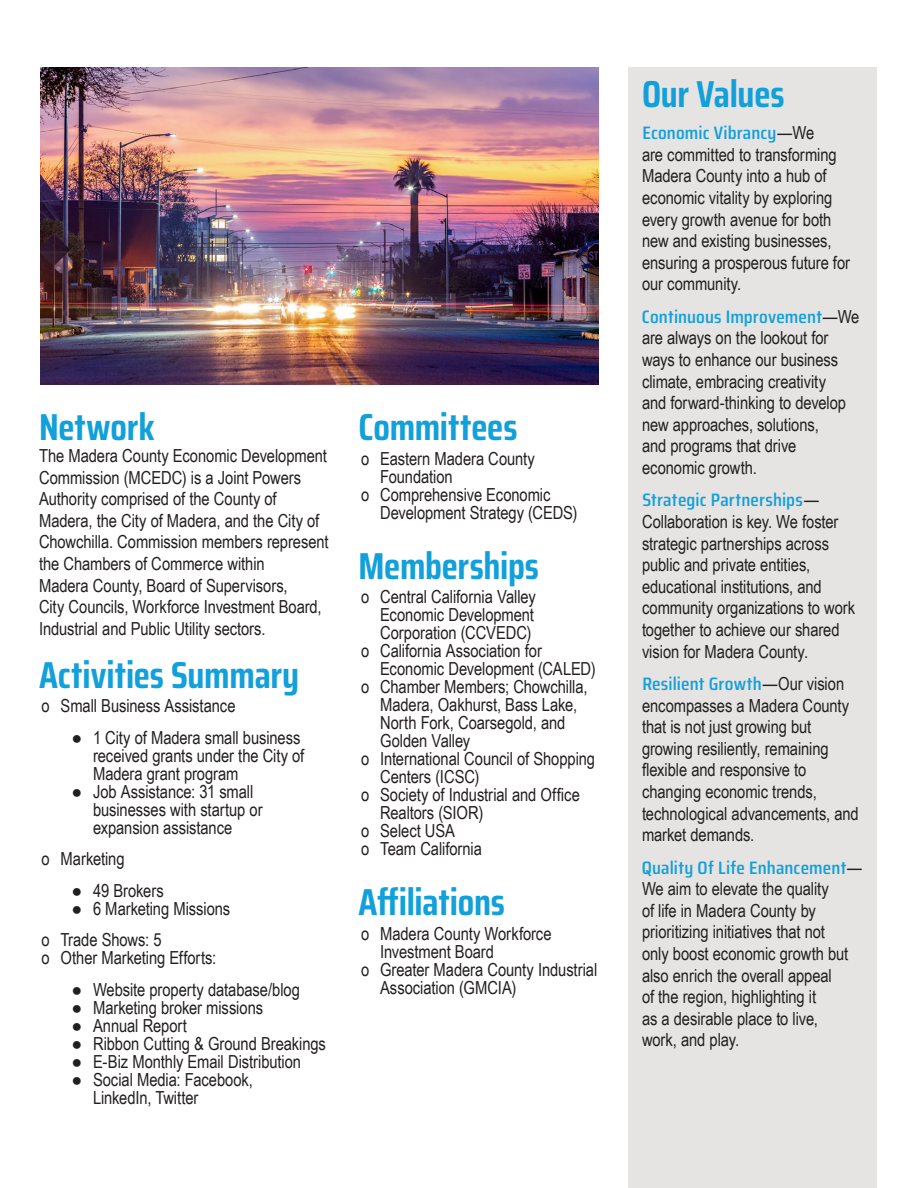
<style>
.page{position:relative;width:918px;height:1188px;background:#fff}
.page>*{position:absolute;margin:0;border:0;box-sizing:border-box;transform-origin:0 0}
.Head_1_Section{font:700 37.5px "Saira Condensed";letter-spacing:-.005em;color:#12a0db}
.Body__Base{font:18px/21.6px "Arial Narrow";letter-spacing:-.005em;color:#231f20}
.Body_Bullet__tabbed__1{font:18px/18px "Arial Narrow";letter-spacing:-.005em;color:#231f20}
.Body_Bullet__tabbed__2{font:18px/18px "Arial Narrow";letter-spacing:-.005em;color:#231f20}
.s1{font-family:"Saira Condensed";font-weight:600;color:#12a0db}
</style>
<div class="page">
<div style="left:628px;top:68px;width:250px;height:1120px;background:#e6e4e3"></div>
<img style="left:40px;top:68px;width:558px;height:317px">
<p class="Head_1_Section" style="left:39px;top:398px;width:117px">Network</p>
<p class="Body__Base" style="left:39px;top:444px;width:291px">The Madera County Economic Development Commission (MCEDC) is a Joint Powers Authority comprised of the County of Madera, the City of Madera, and the City of Chowchilla. Commission members represent the Chambers of Commerce within<br>Madera County, Board of Supervisors,<br>City Councils, Workforce Investment Board, Industrial and Public Utility sectors.</p>
<p class="Head_1_Section" style="left:39px;top:645px;width:262px">Activities Summary</p>
<p class="Body_Bullet__tabbed__1" style="left:42px;top:696px;width:195px">o Small Business Assistance</p>
<p class="Body_Bullet__tabbed__2" style="left:93px;top:728px;width:213px;text-indent:-22px">● 1 City of Madera small business received grants under the City of<br>Madera grant program</p>
<p class="Body_Bullet__tabbed__2" style="left:93px;top:782px;width:171px;text-indent:-22px">● Job Assistance: 31 small businesses with startup or expansion assistance</p>
<p class="Body_Bullet__tabbed__1" style="left:42px;top:849px;width:84px">o Marketing</p>
<p class="Body_Bullet__tabbed__2" style="left:71px;top:881px;width:94px">● 49 Brokers</p>
<p class="Body_Bullet__tabbed__2" style="left:71px;top:899px;width:160px">● 6 Marketing Missions</p>
<p class="Body_Bullet__tabbed__1" style="left:42px;top:930px;width:121px">o Trade Shows: 5</p>
<p class="Body_Bullet__tabbed__1" style="left:42px;top:948px;width:176px">o Other Marketing Efforts:</p>
<p class="Body_Bullet__tabbed__2" style="left:71px;top:980px;width:230px">● Website property database/blog</p>
<p class="Body_Bullet__tabbed__2" style="left:71px;top:998px;width:193px">● Marketing broker missions</p>
<p class="Body_Bullet__tabbed__2" style="left:71px;top:1016px;width:117px">● Annual Report</p>
<p class="Body_Bullet__tabbed__2" style="left:71px;top:1034px;width:256px">● Ribbon Cutting &amp; Ground Breakings</p>
<p class="Body_Bullet__tabbed__2" style="left:71px;top:1052px;width:231px">● E-Biz Monthly Email Distribution</p>
<p class="Body_Bullet__tabbed__2" style="left:93px;top:1070px;width:161px;text-indent:-22px">● Social Media: Facebook,<br>LinkedIn, Twitter</p>
<p class="Head_1_Section" style="left:358px;top:398px;width:160px">Committees</p>
<p class="Body_Bullet__tabbed__1" style="left:380px;top:449px;width:156px;text-indent:-19px">o Eastern Madera County<br>Foundation</p>
<p class="Body_Bullet__tabbed__1" style="left:380px;top:485px;width:199px;text-indent:-19px">o Comprehensive Economic<br>Development Strategy (CEDS)</p>
<p class="Head_1_Section" style="left:358px;top:536px;width:182px">Memberships</p>
<p class="Body_Bullet__tabbed__1" style="left:380px;top:587px;width:157px;text-align:justify;text-indent:-19px">o Central California Valley Economic Development Corporation (CCVEDC)</p>
<p class="Body_Bullet__tabbed__1" style="left:380px;top:641px;width:217px;text-indent:-19px">o California Association for<br>Economic Development (CALED)</p>
<p class="Body_Bullet__tabbed__1" style="left:380px;top:677px;width:209px;text-indent:-19px">o Chamber Members; Chowchilla,<br>Madera, Oakhurst, Bass Lake,<br>North Fork, Coarsegold, and<br>Golden Valley</p>
<p class="Body_Bullet__tabbed__1" style="left:380px;top:749px;width:217px;text-indent:-19px">o International Council of Shopping<br>Centers (ICSC)</p>
<p class="Body_Bullet__tabbed__1" style="left:380px;top:785px;width:201px;text-indent:-19px">o Society of Industrial and Office<br>Realtors (SIOR)</p>
<p class="Body_Bullet__tabbed__1" style="left:361px;top:821px;width:96px">o Select USA</p>
<p class="Body_Bullet__tabbed__1" style="left:361px;top:839px;width:122px">o Team California</p>
<p class="Head_1_Section" style="left:358px;top:872px;width:148px">Affiliations</p>
<p class="Body_Bullet__tabbed__1" style="left:380px;top:924px;width:173px;text-indent:-19px">o Madera County Workforce<br>Investment Board</p>
<p class="Body_Bullet__tabbed__1" style="left:380px;top:960px;width:219px;text-indent:-19px">o Greater Madera County Industrial<br>Association (GMCIA)</p>
<p class="Head_1_Section" style="left:642px;top:64px;width:144px">Our Values</p>
<p class="Body__Base" style="left:642px;top:121px;width:210px"><span class="s1">Economic Vibrancy</span>—We<br>are committed to transforming<br>Madera County into a hub of economic vitality by exploring every growth avenue for both new and existing businesses, ensuring a prosperous future for our community.</p>
<p class="Body__Base" style="left:642px;top:305px;width:219px"><span class="s1">Continuous Improvement</span>—We are always on the lookout for ways to enhance our business climate, embracing creativity<br>and forward-thinking to develop new approaches, solutions,<br>and programs that drive economic growth.</p>
<p class="Body__Base" style="left:642px;top:489px;width:215px"><span class="s1">Strategic Partnerships</span>—<br>Collaboration is key. We foster strategic partnerships across public and private entities, educational institutions, and community organizations to work together to achieve our shared vision for Madera County.</p>
<p class="Body__Base" style="left:642px;top:672px;width:218px"><span class="s1">Resilient Growth</span>—Our vision encompasses a Madera County that is not just growing but growing resiliently, remaining flexible and responsive to changing economic trends, technological advancements, and market demands.</p>
<p class="Body__Base" style="left:642px;top:856px;width:221px"><span class="s1">Quality Of Life Enhancement</span>—<br>We aim to elevate the quality<br>of life in Madera County by prioritizing initiatives that not<br>only boost economic growth but also enrich the overall appeal<br>of the region, highlighting it<br>as a desirable place to live,<br>work, and play.</p>
</div>
